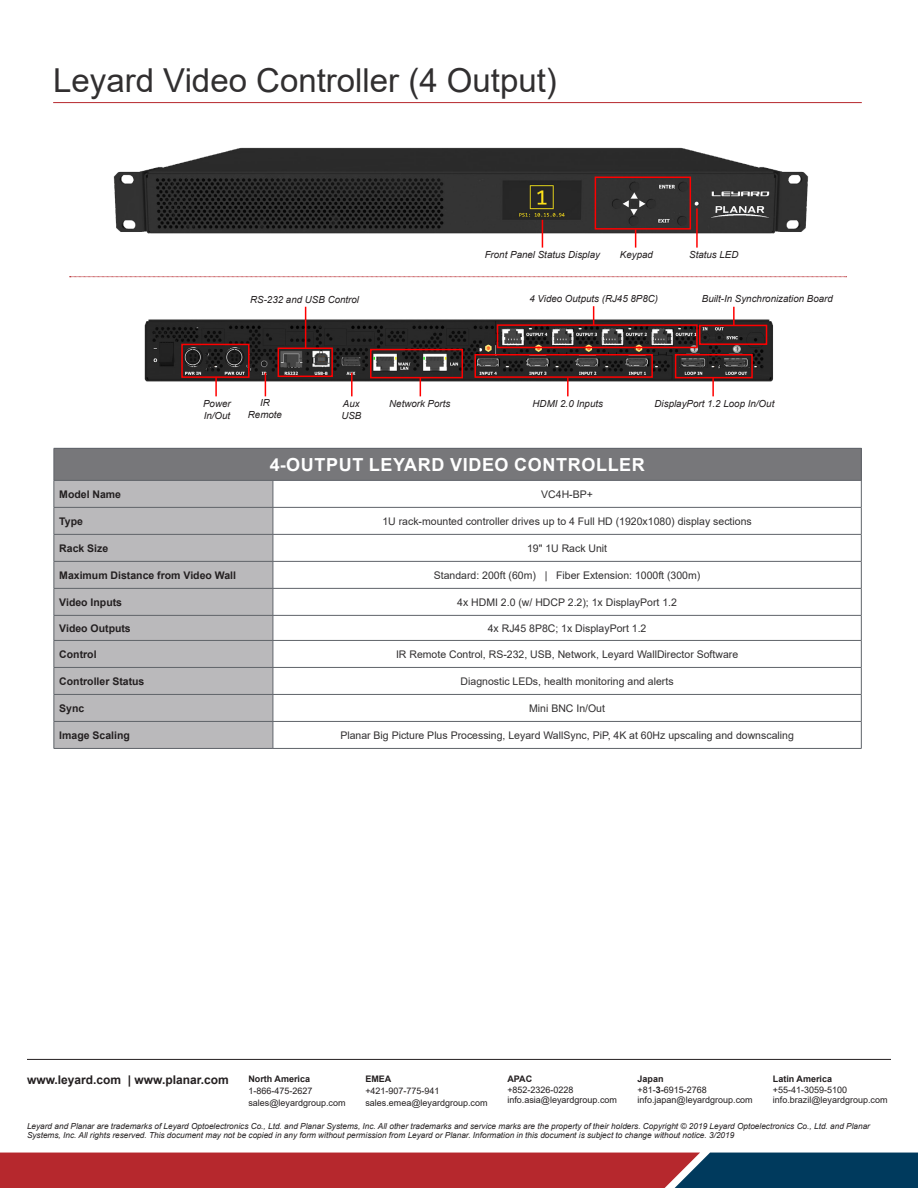
<style>
.page{position:relative;width:918px;height:1188px;background:#fff}
.page>*{position:absolute;margin:0;border:0;box-sizing:border-box;transform-origin:0 0}
.H2_-Paragraph_Header{font:33px "Arial";color:#312f30}
.Table_Spec_Header{font:700 18px "Arial";letter-spacing:.035em;color:#fff}
.t1{font:700 12px "Arial";color:#231f20}
.Table_Body_Text{font:10.5px "Arial";color:#312f30}
.Table_Spec_Label{font:700 10.5px "Arial";color:#231f20}
.Captions_6pt_Center{font:italic 9.75px/12px "Arial";color:#231f20}
.t2{font:9px/10.8px "Arial";color:#231f20}
.t3{font:700 9px "Arial";color:#231f20}
.t4{font:italic 8.25px/9.9px "Arial";color:#231f20}
.s1{font-weight:700}
</style>
<div class="page">
<svg style="left:0;top:1153px;width:918px;height:35px"></svg>
<hr style="left:27px;top:1059px;width:864px;height:1px;background:#231f20">
<hr style="left:53px;top:102px;width:809px;height:1px;background:#b6282d">
<img style="left:69px;top:147px;width:740px;height:130px">
<img style="left:144px;top:309px;width:629px;height:80px">
<div style="left:54px;top:448px;width:807px;height:32px;background:#77777a"></div>
<div style="left:55px;top:481px;width:218px;height:267px;background:#bab9bb"></div>
<svg style="left:274px;top:481px;width:587px;height:267px"></svg>
<hr style="left:54px;top:480px;width:219px;height:1px;background:#5f6369">
<hr style="left:273px;top:480px;width:589px;height:1px;background:#5f6369">
<hr style="left:54px;top:507px;width:219px;height:1px;background:#5f6369">
<hr style="left:273px;top:507px;width:589px;height:1px;background:#5f6369">
<hr style="left:54px;top:534px;width:219px;height:1px;background:#5f6369">
<hr style="left:273px;top:534px;width:589px;height:1px;background:#5f6369">
<hr style="left:54px;top:561px;width:219px;height:1px;background:#5f6369">
<hr style="left:273px;top:561px;width:589px;height:1px;background:#5f6369">
<hr style="left:54px;top:588px;width:219px;height:1px;background:#5f6369">
<hr style="left:273px;top:588px;width:589px;height:1px;background:#5f6369">
<hr style="left:54px;top:615px;width:219px;height:1px;background:#5f6369">
<hr style="left:273px;top:615px;width:589px;height:1px;background:#5f6369">
<hr style="left:54px;top:640px;width:219px;height:1px;background:#5f6369">
<hr style="left:273px;top:640px;width:589px;height:1px;background:#5f6369">
<hr style="left:54px;top:667px;width:219px;height:1px;background:#5f6369">
<hr style="left:273px;top:667px;width:589px;height:1px;background:#5f6369">
<hr style="left:54px;top:694px;width:219px;height:1px;background:#5f6369">
<hr style="left:273px;top:694px;width:589px;height:1px;background:#5f6369">
<hr style="left:54px;top:721px;width:219px;height:1px;background:#5f6369">
<svg style="left:54px;top:481px;width:1px;height:267px"></svg>
<hr style="left:273px;top:721px;width:589px;height:1px;background:#5f6369">
<svg style="left:273px;top:481px;width:1px;height:267px"></svg>
<svg style="left:861px;top:481px;width:1px;height:267px"></svg>
<hr style="left:54px;top:748px;width:219px;height:1px;background:#5f6369">
<hr style="left:273px;top:748px;width:589px;height:1px;background:#5f6369">
<hr style="left:54px;top:448px;width:219px;height:1px;background:#5f6369">
<hr style="left:54px;top:449px;width:1px;height:31px;background:#5f6369">
<hr style="left:273px;top:448px;width:589px;height:1px;background:#5f6369">
<hr style="left:861px;top:449px;width:1px;height:31px;background:#5f6369">
<svg style="left:542px;top:220px;width:1px;height:28px"></svg>
<svg style="left:635px;top:230px;width:1px;height:18px"></svg>
<hr style="left:696px;top:208px;width:2px;height:40px;background:#f00">
<div style="left:595px;top:177px;width:96px;height:53px;border:2px solid #f00"></div>
<svg style="left:215px;top:378px;width:2px;height:18px"></svg>
<div style="left:181px;top:344px;width:69px;height:34px;border:2px solid #f00"></div>
<svg style="left:567px;top:378px;width:2px;height:18px"></svg>
<div style="left:475px;top:354px;width:178px;height:24px;border:2px solid #f00"></div>
<svg style="left:712px;top:378px;width:2px;height:18px"></svg>
<div style="left:675px;top:354px;width:78px;height:24px;border:2px solid #f00"></div>
<svg style="left:733px;top:307px;width:2px;height:18px"></svg>
<div style="left:699px;top:325px;width:68px;height:20px;border:2px solid #f00"></div>
<svg style="left:593px;top:306px;width:1px;height:18px"></svg>
<div style="left:497px;top:324px;width:201px;height:24px;border:2px solid #f00"></div>
<hr style="left:351px;top:373px;width:2px;height:23px;background:#f00">
<svg style="left:420px;top:378px;width:1px;height:18px"></svg>
<div style="left:370px;top:349px;width:93px;height:29px;border:2px solid #f00"></div>
<svg style="left:265px;top:373px;width:1px;height:23px"></svg>
<div style="left:278px;top:348px;width:55px;height:29px;border:2px solid #f00"></div>
<hr style="left:305px;top:307px;width:1px;height:41px;background:#f00">
<svg style="left:70px;top:276px;width:777px;height:1px"></svg>
<p class="H2_-Paragraph_Header" style="left:53px;top:58px;width:505px">Leyard Video Controller (4 Output)</p>
<p class="Captions_6pt_Center" style="left:250px;top:294px;width:110px">RS-232 and USB Control</p>
<p class="Captions_6pt_Center" style="left:485px;top:249px;width:117px">Front Panel Status Display</p>
<p class="Captions_6pt_Center" style="left:620px;top:249px;width:35px">Keypad</p>
<p class="Captions_6pt_Center" style="left:689px;top:249px;width:51px">Status LED</p>
<p class="Captions_6pt_Center" style="left:529px;top:293px;width:130px">4 Video Outputs (RJ45 8P8C)</p>
<p class="Captions_6pt_Center" style="left:702px;top:293px;width:133px">Built-In Synchronization Board</p>
<p class="Captions_6pt_Center" style="left:260px;top:396px;width:11px">IR</p>
<p class="Captions_6pt_Center" style="left:389px;top:397px;width:63px">Network Ports</p>
<p class="Captions_6pt_Center" style="left:248px;top:408px;width:36px">Remote</p>
<p class="Captions_6pt_Center" style="left:203px;top:397px;width:29px">Power<br>In/Out</p>
<p class="Captions_6pt_Center" style="left:533px;top:397px;width:72px">HDMI 2.0 Inputs</p>
<p class="Captions_6pt_Center" style="left:655px;top:397px;width:121px">DisplayPort 1.2 Loop In/Out</p>
<p class="Captions_6pt_Center" style="left:341px;top:397px;width:22px">Aux<br>USB</p>
<p class="Table_Spec_Header" style="left:270px;top:452px;width:377px">4-OUTPUT LEYARD VIDEO CONTROLLER</p>
<p class="Table_Spec_Label" style="left:59px;top:487px;width:63px">Model Name</p>
<p class="Table_Body_Text" style="left:541px;top:487px;width:53px">VC4H-BP+</p>
<p class="Table_Spec_Label" style="left:59px;top:514px;width:25px">Type</p>
<p class="Table_Body_Text" style="left:382px;top:514px;width:371px">1U rack-mounted controller drives up to 4 Full HD (1920x1080) display sections</p>
<p class="Table_Spec_Label" style="left:59px;top:541px;width:51px">Rack Size</p>
<p class="Table_Body_Text" style="left:527px;top:541px;width:82px">19" 1U Rack Unit</p>
<p class="Table_Spec_Label" style="left:59px;top:568px;width:178px">Maximum Distance from Video Wall</p>
<p class="Table_Body_Text" style="left:434px;top:568px;width:268px">Standard: 200ft (60m) | Fiber Extension: 1000ft (300m)</p>
<p class="Table_Spec_Label" style="left:59px;top:595px;width:64px">Video Inputs</p>
<p class="Table_Body_Text" style="left:457px;top:595px;width:221px">4x HDMI 2.0 (w/ HDCP 2.2); 1x DisplayPort 1.2</p>
<p class="Table_Spec_Label" style="left:59px;top:621px;width:73px">Video Outputs</p>
<p class="Table_Body_Text" style="left:488px;top:621px;width:160px">4x RJ45 8P8C; 1x DisplayPort 1.2</p>
<p class="Table_Spec_Label" style="left:59px;top:647px;width:39px">Control</p>
<p class="Table_Body_Text" style="left:396px;top:647px;width:344px">IR Remote Control, RS-232, USB, Network, Leyard WallDirector Software</p>
<p class="Table_Spec_Label" style="left:59px;top:674px;width:87px">Controller Status</p>
<p class="Table_Body_Text" style="left:461px;top:674px;width:215px">Diagnostic LEDs, health monitoring and alerts</p>
<p class="Table_Spec_Label" style="left:59px;top:701px;width:27px">Sync</p>
<p class="Table_Body_Text" style="left:529px;top:701px;width:77px">Mini BNC In/Out</p>
<p class="Table_Spec_Label" style="left:59px;top:728px;width:72px">Image Scaling</p>
<p class="Table_Body_Text" style="left:340px;top:728px;width:455px">Planar Big Picture Plus Processing, Leyard WallSync, PiP, 4K at 60Hz upscaling and downscaling</p>
<p class="t1" style="left:27px;top:1071px;width:203px">www.leyard.com | www.planar.com</p>
<p class="t3" style="left:248px;top:1072px;width:63px">North America</p>
<p class="t2" style="left:248px;top:1084px;width:99px;line-height:12px">1-866-475-2627 sales@leyardgroup.com</p>
<p class="t3" style="left:365px;top:1072px;width:28px">EMEA</p>
<p class="t2" style="left:365px;top:1084px;width:124px;line-height:12px">+421-907-775-941 sales.emea@leyardgroup.com</p>
<p class="t3" style="left:507px;top:1072px;width:26px">APAC</p>
<p class="t2" style="left:507px;top:1084px;width:111px">+852-2326-0228 info.asia@leyardgroup.com</p>
<p class="t2" style="left:638px;top:1073px;width:117px"><span class="s1">Japan<br></span>+81-<span class="s1">3-</span>6915-2768 info.japan@leyardgroup.com</p>
<p class="t3" style="left:773px;top:1072px;width:61px">Latin America</p>
<p class="t2" style="left:773px;top:1084px;width:116px">+55-41-3059-5100 info.brazil@leyardgroup.com</p>
<p class="t4" style="left:27px;top:1121px;width:845px">Leyard and Planar are trademarks of Leyard Optoelectronics Co., Ltd. and Planar Systems, Inc. All other trademarks and service marks are the property of their holders. Copyright © 2019 Leyard Optoelectronics Co., Ltd. and Planar<br>Systems, Inc. All rights reserved. This document may not be copied in any form without permission from Leyard or Planar. Information in this document is subject to change without notice. 3/2019</p>
</div>
